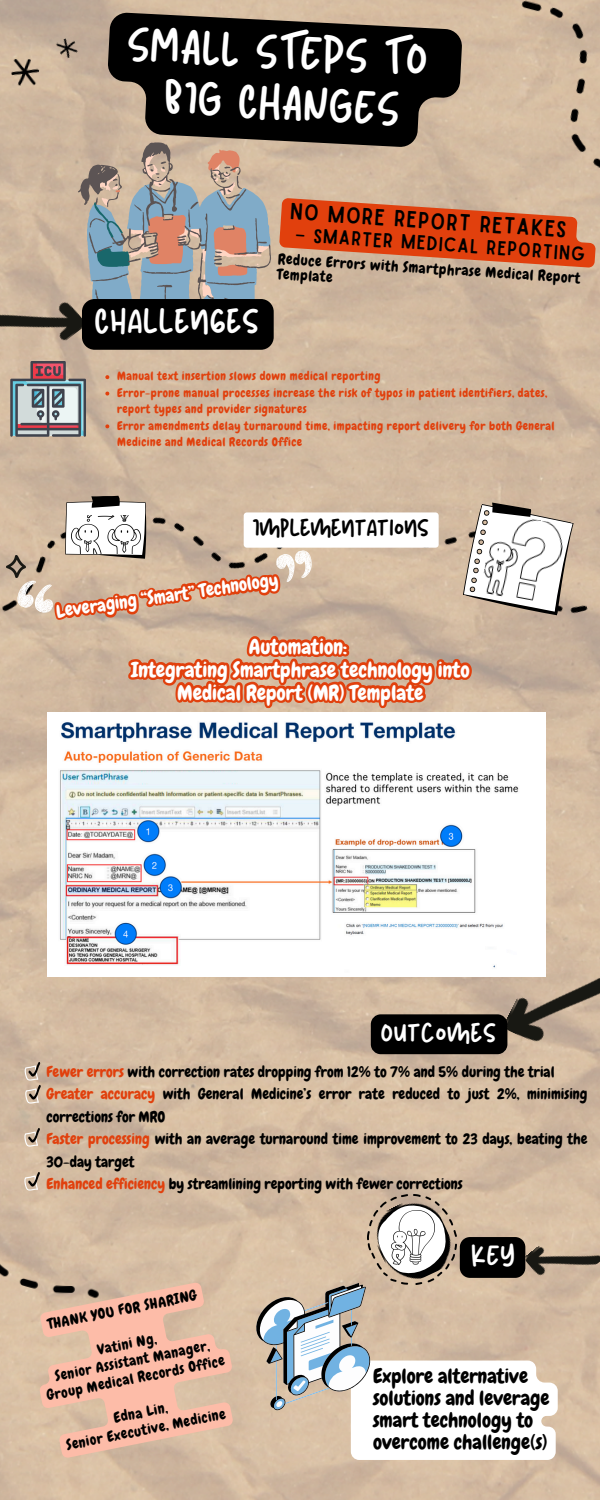
<style>
.page{position:relative;width:600px;height:1500px;background:#fff}
.page>*{position:absolute;margin:0;border:0;box-sizing:border-box;transform-origin:0 0}
.t1{font:45.2px/51.3px "New Sun Yandi Designs";color:#fff;text-align:center}
.t2{font:33.7px "New Sun Yandi Designs";letter-spacing:.06em;color:#fff}
.t3{font:27px "New Sun Yandi Designs";color:#fff}
.t4{font:26.2px "New Sun Yandi Designs";letter-spacing:.065em;color:#fff}
.t5{font:23.7px "New Sun Yandi Designs";letter-spacing:.035em;color:#000}
.t6{font:22.2px "Sailors";color:#000}
.t7{font:20.9px "Chewy";color:#fff}
.t8{font:20.2px/22px "Chewy";color:#000}
.t9{font:19.2px "Sailors";color:#000}
.t10{font:18.1px "Chewy";color:#fff}
.t11{font:15px/22.5px "Chewy";color:#000}
.t12{font:14.7px/15.8px "Chewy";color:#000}
.t13{font:14.5px "Chewy";color:#000}
.t14{font:14.4px/17.5px "Chewy";color:#000;text-align:center}
.t15{font:11.9px/16.4px "Chewy";letter-spacing:.035em;color:#e1400d}
.s1{font-family:"Noto Sans Gurmukhi"}
.s2{color:#e1400d}
</style>
<div class="page">
<img style="left:0;top:0;width:600px;height:1500px">
<img style="left:469px;top:0;width:131px;height:209px">
<img style="left:0;top:1118px;width:132px;height:224px">
<img style="left:0;top:472px;width:24px;height:206px">
<img style="left:476px;top:462px;width:112px;height:208px">
<img style="left:7px;top:555px;width:17px;height:23px">
<svg style="left:476px;top:493px;width:111px;height:133px;background:#bfaa96"></svg>
<img style="left:365px;top:1191px;width:96px;height:92px">
<svg style="left:377px;top:1205px;width:69px;height:71px"></svg>
<img style="left:10px;top:57px;width:30px;height:30px">
<img style="left:55px;top:35px;width:25px;height:25px">
<img style="left:0;top:270px;width:87px;height:106px">
<img style="left:502px;top:935px;width:98px;height:130px">
<img style="left:523px;top:1219px;width:77px;height:79px">
<img style="left:391px;top:1211px;width:44px;height:53px">
<img style="left:480px;top:512px;width:87px;height:94px">
<svg style="left:78px;top:142px;width:193px;height:189px;background:#a7a3a0"></svg>
<svg style="left:14px;top:576px;width:10px;height:40px"></svg>
<svg style="left:10px;top:361px;width:76px;height:76px;background:#978788"></svg>
<img style="left:48px;top:713px;width:497px;height:264px">
<svg style="left:25px;top:1062px;width:16px;height:41px"></svg>
<svg style="left:24px;top:1128px;width:16px;height:18px"></svg>
<svg style="left:24px;top:1172px;width:16px;height:18px"></svg>
<svg style="left:253px;top:1283px;width:305px;height:177px"></svg>
<svg style="left:105px;top:375px;width:4px;height:4px"></svg>
<div style="left:82px;top:299px;width:192px;height:51px;background:#000;border-radius:13px"></div>
<div style="left:371px;top:1014px;width:136px;height:40px;background:#000;border-radius:10px"></div>
<svg style="left:105px;top:12px;width:358px;height:138px;background:#2f2a24"></svg>
<div style="left:460px;top:1237px;width:65px;height:41px;background:#000;border-radius:10px"></div>
<svg style="left:279px;top:198px;width:319px;height:70px;background:#db673c"></svg>
<svg style="left:25px;top:1279px;width:218px;height:182px;background:#e8bba4"></svg>
<svg style="left:24px;top:384px;width:273px;height:331px;background:#cbb5a0"></svg>
<div style="left:243px;top:420px;width:196px;height:23px;background:#d0b9a0"></div>
<svg style="left:124px;top:443px;width:352px;height:247px;background:#d0b097"></svg>
<svg style="left:172px;top:466px;width:258px;height:247px;background:#d6a78c"></svg>
<p class="t1" style="left:130px;top:21px;width:300px;rotate:3deg">SMALL STEPS TO<br>BIG CHANGES</p>
<h2 class="t2" style="left:95px;top:305px;width:164px">CHALLENGES</h2>
<p class="t6" style="left:291px;top:203px;width:278px;rotate:4deg">NO MORE REPORT RETAKES</p>
<p class="t9" style="left:296px;top:227px;width:291px;rotate:4deg"><span class="s1">–</span> SMARTER MEDICAL REPORTING</p>
<p class="t12" style="left:279px;top:250px;width:304px;rotate:4deg">Reduce Errors with Smartphrase Medical Report<br>Template</p>
<h6 class="t15" style="left:117px;top:368px;width:265px">Manual text insertion slows down medical reporting</h6>
<p class="t15" style="left:117px;top:385px;width:432px">Error-prone manual processes increase the risk of typos in patient identifiers, dates, report types and provider signatures</p>
<p class="t15" style="left:117px;top:417px;width:439px">Error amendments delay turnaround time, impacting report delivery for both General<br>Medicine and Medical Records Office</p>
<p class="t5" style="left:253px;top:516px;width:177px">IMPLEMENTATIONS</p>
<p class="t10" style="left:55px;top:600px;width:226px;rotate:-8deg">Leveraging “Smart” Technology</p>
<p class="t7" style="left:249px;top:633px;width:100px">Automation:</p>
<p class="t7" style="left:131px;top:656px;width:340px">Integrating Smartphrase technology into</p>
<h5 class="t7" style="left:177px;top:679px;width:248px">Medical Report (MR) Template</h5>
<p class="t4" style="left:381px;top:1020px;width:115px">OUTCOMES</p>
<h1 class="t11" style="left:47px;top:1061px;width:509px"><span class="s2">Fewer errors</span> with correction rates dropping from 12% to 7% and 5% during the trial</h1>
<p class="t11" style="left:47px;top:1083px;width:542px"><span class="s2">Greater accuracy</span> with General Medicine’s error rate reduced to just 2%, minimising corrections for MRO</p>
<p class="t11" style="left:47px;top:1128px;width:543px"><span class="s2">Faster processing</span> with an average turnaround time improvement to 23 days, beating the<br>30-day target</p>
<p class="t11" style="left:47px;top:1173px;width:418px"><span class="s2">Enhanced efficiency</span> by streamlining reporting with fewer corrections</p>
<p class="t13" style="left:46px;top:1315px;width:153px;rotate:-11deg">THANK YOU FOR SHARING</p>
<p class="t14" style="left:96px;top:1341px;width:62px;rotate:-11deg">Vatini Ng,</p>
<p class="t14" style="left:42px;top:1370px;width:183px;rotate:-11deg">Senior Assistant Manager,<br>Group Medical Records Office</p>
<p class="t14" style="left:112px;top:1409px;width:56px;rotate:-11deg">Edna Lin,</p>
<p class="t14" style="left:65px;top:1436px;width:163px;rotate:-11deg">Senior Executive, Medicine</p>
<p class="t3" style="left:472px;top:1242px;width:44px">KEY</p>
<p class="t8" style="left:373px;top:1366px;width:178px">Explore alternative solutions and leverage smart technology to overcome challenge(s)</p>
</div>
